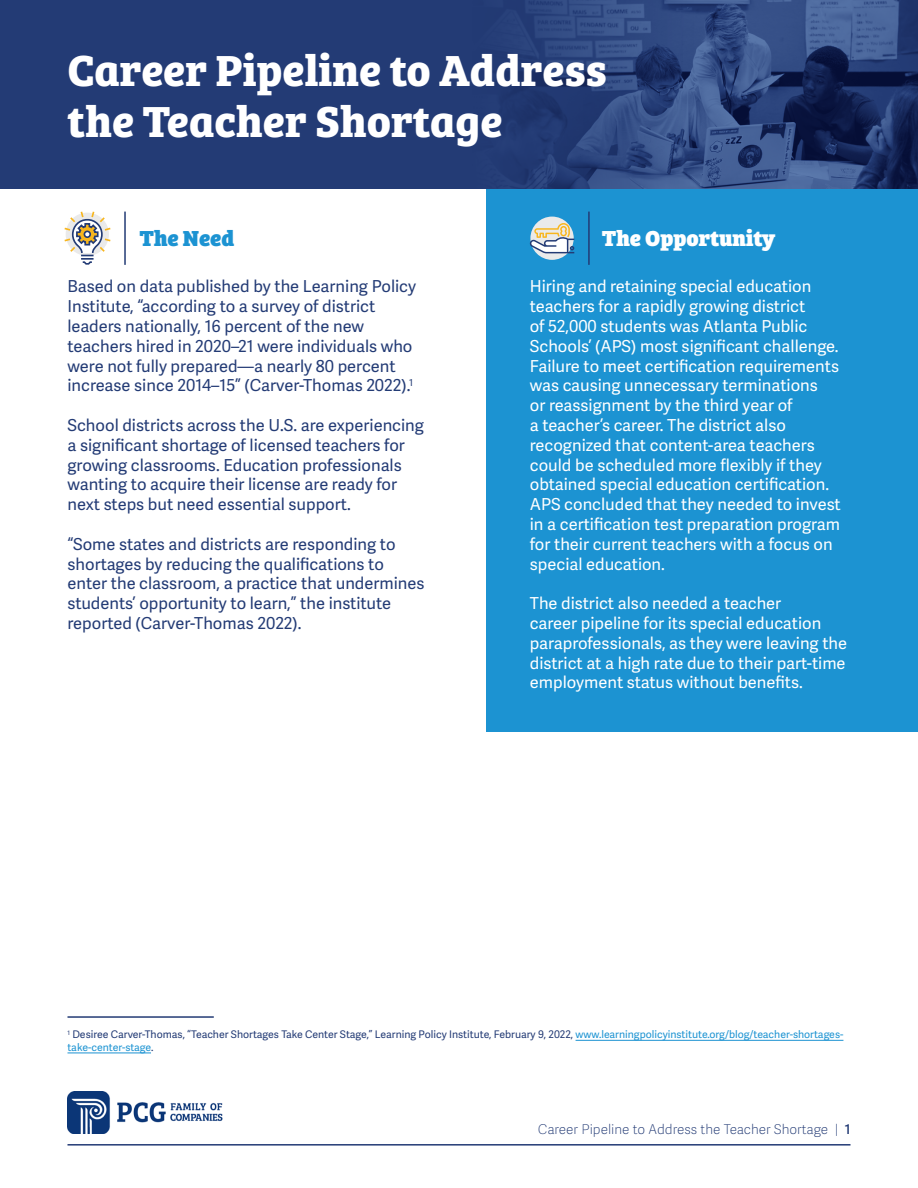
<style>
.page{position:relative;width:918px;height:1188px;background:#fff}
.page>*{position:absolute;margin:0;border:0;box-sizing:border-box;transform-origin:0 0}
.t1{font:700 45px/51px "Bree Serif";color:#fff}
.t2{font:22.5px "Bree Serif Eb";color:#fff}
.t3{font:22.5px "Bree Serif Eb";color:#1c93d2}
.t4{font:16.5px/19.8px "Adelle Sans";color:#fff}
.t5{font:16.5px/19.8px "Adelle Sans";color:#233b75}
.t6{font:100 13.5px "Adelle Sans";color:#233b75}
.t7{font:10.5px/12.6px "Adelle Sans";color:#233b75}
.s1{color:#1c93d2}
.s2{font-weight:600}
</style>
<div class="page">
<div style="left:486px;top:189px;width:432px;height:542px;background:#1c93d2"></div>
<div style="left:0;top:0;width:918px;height:189px;background:#233b75"></div>
<img style="left:507px;top:0;width:411px;height:189px">
<hr style="left:68px;top:1144px;width:782px;height:2px;background:#233b75">
<hr style="left:68px;top:1016px;width:146px;height:2px;background:#233b75">
<hr style="left:124px;top:212px;width:2px;height:53px;background:#233b75">
<hr style="left:588px;top:212px;width:2px;height:53px;background:#233b75">
<svg style="left:530px;top:217px;width:44px;height:43px"></svg>
<svg style="left:529px;top:223px;width:45px;height:30px"></svg>
<hr style="left:576px;top:1040px;width:267px;height:1px;background:#1c93d2">
<hr style="left:68px;top:1053px;width:83px;height:1px;background:#1c93d2">
<svg style="left:64px;top:211px;width:47px;height:54px"></svg>
<img style="left:68px;top:1092px;width:155px;height:42px">
<h1 class="t1" style="left:68px;top:42px;width:541px">Career Pipeline to Address the Teacher Shortage</h1>
<h2 class="t3" style="left:140px;top:220px;width:96px">The Need</h2>
<p class="t5" style="left:68px;top:277px;width:350px">Based on data published by the Learning Policy Institute, “according to a survey of district leaders nationally, 16 percent of the new teachers hired in 2020–21 were individuals who were not fully prepared—a nearly 80 percent increase since 2014–15” (Carver-Thomas 2022).<sup>1</sup></p>
<p class="t5" style="left:68px;top:416px;width:358px">School districts across the U.S. are experiencing a significant shortage of licensed teachers for growing classrooms. Education professionals wanting to acquire their license are ready for next steps but need essential support.</p>
<p class="t5" style="left:68px;top:535px;width:359px">“Some states and districts are responding to shortages by reducing the qualifications to enter the classroom, a practice that undermines students’ opportunity to learn,” the institute reported (Carver-Thomas 2022).</p>
<h2 class="t2" style="left:602px;top:220px;width:175px">The Opportunity</h2>
<p class="t4" style="left:530px;top:277px;width:313px">Hiring and retaining special education teachers for a rapidly growing district<br>of 52,000 students was Atlanta Public Schools’ (APS) most significant challenge.<br>Failure to meet certification requirements was causing unnecessary terminations<br>or reassignment by the third year of<br>a teacher’s career. The district also recognized that content-area teachers could be scheduled more flexibly if they obtained special education certification.<br>APS concluded that they needed to invest in a certification test preparation program for their current teachers with a focus on special education.</p>
<p class="t4" style="left:530px;top:594px;width:319px">The district also needed a teacher<br>career pipeline for its special education paraprofessionals, as they were leaving the district at a high rate due to their part-time employment status without benefits.</p>
<p class="t7" style="left:67px;top:1029px;width:777px"><sup>1</sup> Desiree Carver-Thomas, “Teacher Shortages Take Center Stage,” Learning Policy Institute, February 9, 2022, <span class="s1">www.learningpolicyinstitute.org/blog/teacher-shortages&shy;take-center-stage</span>.</p>
<p class="t6" style="left:538px;top:1121px;width:314px">Career Pipeline to Address the Teacher Shortage | <span class="s2">1</span></p>
</div>
